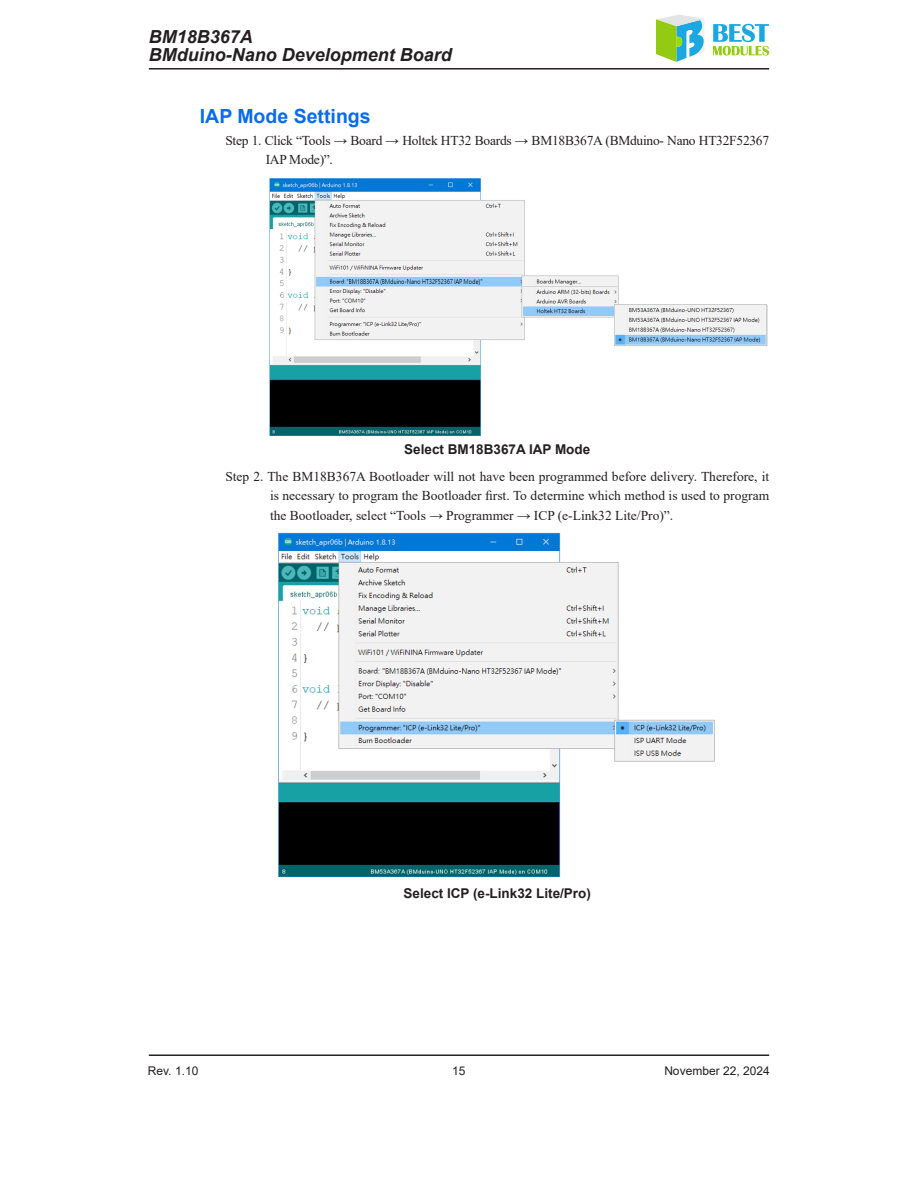
<style>
.page{position:relative;width:918px;height:1188px;background:#fff}
.page>*{position:absolute;margin:0;border:0;box-sizing:border-box;transform-origin:0 0}
._03_小标{font:700 19.5px "Arial";color:#096bed}
.t1{font:italic 700 18px/18.8px "Arial";color:#231f20}
._06_內文{font:13.5px/19px "Times New Roman";letter-spacing:-.02em;color:#231f20}
._15_图_表名称_内缩{font:700 13.5px "Arial";color:#231f20}
.t2{font:12px "Arial";color:#231f20}
</style>
<div class="page">
<hr style="left:149px;top:1054px;width:620px;height:2px;background:#231f20">
<hr style="left:149px;top:68px;width:620px;height:2px;background:#231f20">
<svg style="left:656px;top:15px;width:48px;height:47px"></svg>
<svg style="left:713px;top:24px;width:56px;height:32px"></svg>
<img style="left:269px;top:178px;width:499px;height:258px">
<img style="left:347px;top:278px;width:135px;height:7px">
<img style="left:614px;top:305px;width:153px;height:41px">
<img style="left:278px;top:532px;width:437px;height:346px">
<img style="left:381px;top:667px;width:180px;height:8px">
<h2 class="t1" style="left:149px;top:28px;width:305px">BM18B367A<br>BMduino-Nano Development Board</h2>
<p class="_03_小标" style="left:200px;top:102px;width:172px">IAP Mode Settings</p>
<p class="_06_內文" style="left:266px;top:131px;width:505px;text-indent:-40px">Step 1. Click “Tools → Board → Holtek HT32 Boards → BM18B367A (BMduino- Nano HT32F52367<br>IAP Mode)”.</p>
<p class="_15_图_表名称_内缩" style="left:404px;top:440px;width:188px">Select BM18B367A IAP Mode</p>
<p class="_06_內文" style="left:270px;top:467px;width:501px;text-align:justify;text-indent:-45px">Step 2. The BM18B367A Bootloader will not have been programmed before delivery. Therefore, it is necessary to program the Bootloader first. To determine which method is used to program the Bootloader, select “Tools → Programmer → ICP (e-Link32 Lite/Pro)”.</p>
<p class="_15_图_表名称_内缩" style="left:404px;top:883px;width:189px">Select ICP (e-Link32 Lite/Pro)</p>
<p class="t2" style="left:148px;top:1063px;width:52px">Rev. 1.10</p>
<p class="t2" style="left:452px;top:1063px;width:15px">15</p>
<p class="t2" style="left:664px;top:1063px;width:107px">November 22, 2024</p>
</div>
